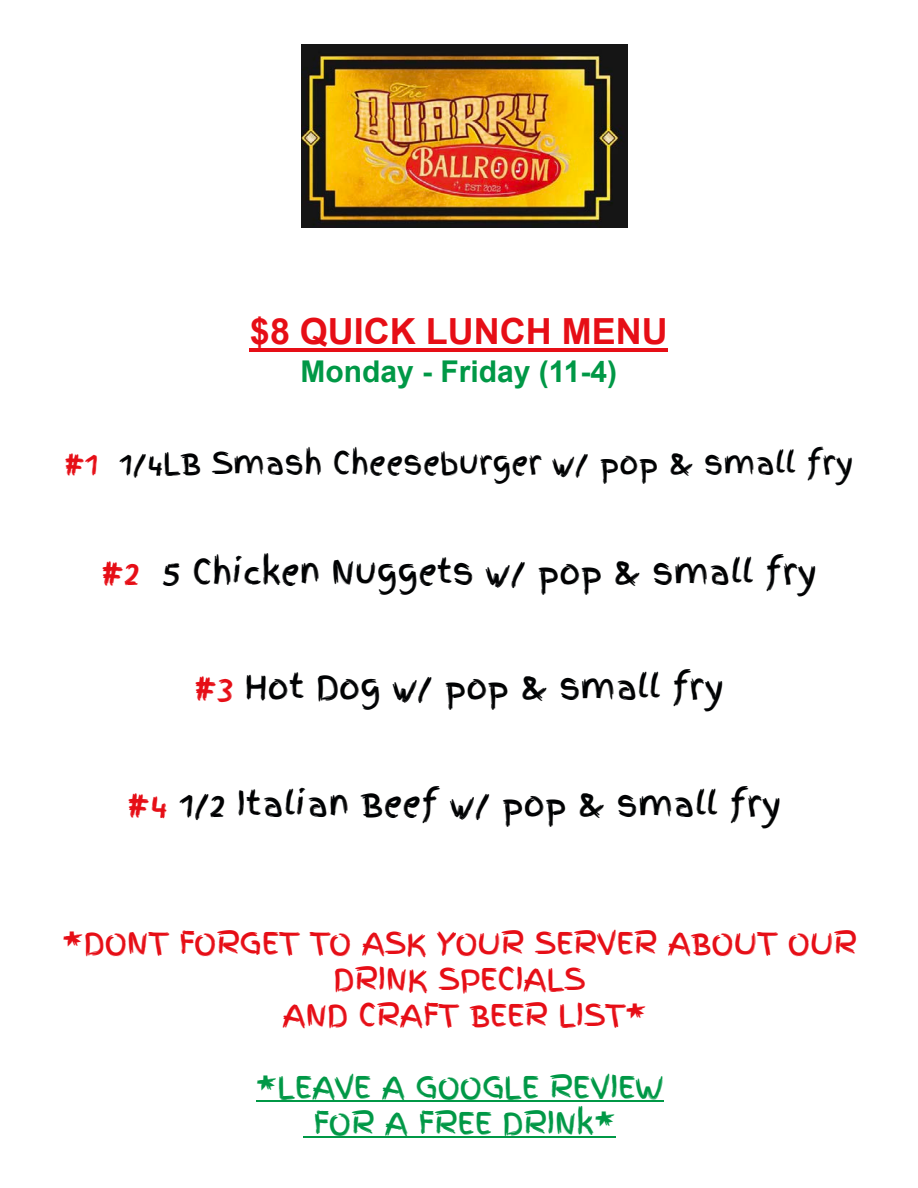
<style>
.page{position:relative;width:918px;height:1188px;background:#fff}
.page>*{position:absolute;margin:0;border:0;box-sizing:border-box;transform-origin:0 0}
.t1{font:700 36px "Arial";color:#e60e16}
.t2{font:33px "Finger Paint";color:#010203}
.t3{font:30px/36px "Finger Paint";color:#e60e16;text-align:center}
.t4{font:30px "Finger Paint";color:#010203}
.t5{font:30px/36px "Finger Paint";color:#009846;text-align:center}
.t6{font:700 30px "Arial";color:#009846}
.s1{color:#e60e16}
</style>
<div class="page">
<img style="left:302px;top:44px;width:326px;height:183px">
<hr style="left:256px;top:1100px;width:407px;height:1px;background:#009846">
<hr style="left:303px;top:1136px;width:313px;height:1px;background:#009846">
<hr style="left:250px;top:348px;width:418px;height:4px;background:#e60e16">
<p class="t1" style="left:250px;top:318px;width:419px">$8 QUICK LUNCH MENU</p>
<p class="t6" style="left:301px;top:360px;width:318px">Monday - Friday (11-4)</p>
<p class="t4" style="left:64px;top:441px;width:791px"><span class="s1">#1</span> 1/4LB Smash Cheeseburger w/ pop &amp; small fry</p>
<p class="t2" style="left:101px;top:548px;width:717px"><span class="s1">#2</span> 5 Chicken Nuggets w/ pop &amp; small fry</p>
<p class="t2" style="left:194px;top:663px;width:531px"><span class="s1">#3</span> Hot Dog w/ pop &amp; small fry</p>
<p class="t2" style="left:127px;top:780px;width:655px"><span class="s1">#4</span> 1/2 Italian Beef w/ pop &amp; small fry</p>
<p class="t3" style="left:62px;top:925px;width:796px">*DONT FORGET TO ASK YOUR SERVER ABOUT OUR<br>DRINK SPECIALS<br>AND CRAFT BEER LIST*</p>
<p class="t5" style="left:256px;top:1069px;width:409px">*LEAVE A GOOGLE REVIEW<br>FOR A FREE DRINk*</p>
</div>
